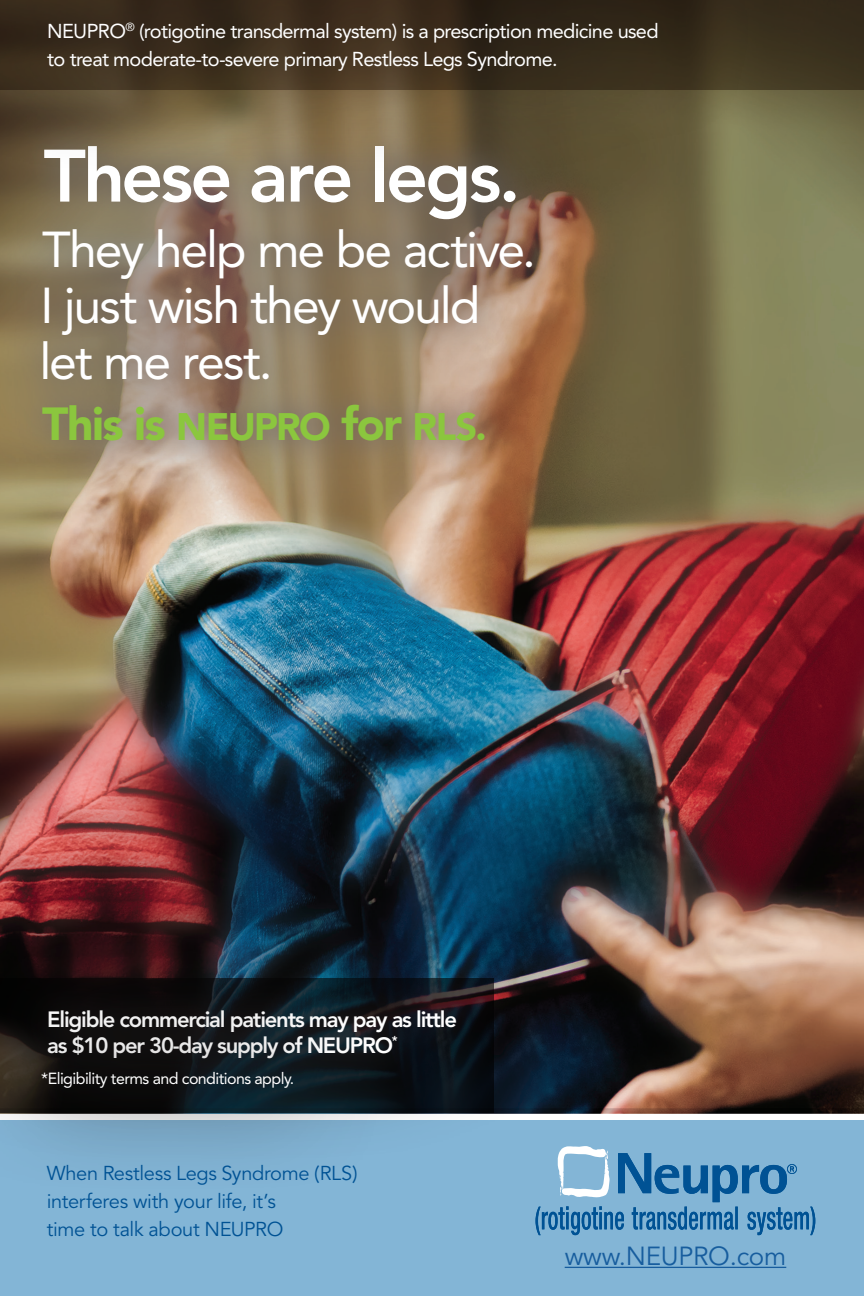
<style>
.page{position:relative;width:864px;height:1296px;background:#fff}
.page>*{position:absolute;margin:0;border:0;box-sizing:border-box;transform-origin:0 0}
.t1{font:800 73.4px "Avenir";letter-spacing:-.04em;color:#fff}
.t2{font:50px/56px "Avenir";letter-spacing:-.04em;color:#fff}
.t3{font:900 38px "Avenir";letter-spacing:-.04em;color:#8bc63e}
.t4{font:26px "Avenir";letter-spacing:-.01em;color:#175d9e}
.t5{font:800 22px/26px "Avenir";letter-spacing:-.055em;color:#fff}
.t6{font:20px/28px "Avenir";letter-spacing:-.035em;color:#fff}
.t7{font:20px/28px "Avenir";letter-spacing:-.015em;color:#005294}
.t8{font:16px "Avenir";letter-spacing:-.035em;color:#fff}
.s1{font-size:46px}
</style>
<div class="page">
<div style="left:0;top:1121px;width:864px;height:175px;background:#83b5d6"></div>
<img style="left:0;top:89px;width:864px;height:1024px">
<div style="left:0;top:42px;width:631px;height:507px;background:#6c6766;opacity:.69"></div>
<div style="left:0;top:903px;width:556px;height:261px;background:#231f20;opacity:.69"></div>
<div style="left:0;top:964px;width:393px;height:230px;background:#231f20;opacity:.69"></div>
<div style="left:0;top:0;width:864px;height:89px;background:#3a301d"></div>
<div style="left:0;top:0;width:759px;height:177px;background:#231f20;opacity:.69"></div>
<hr style="left:565px;top:1267px;width:221px;height:1px;background:#175d9e">
<svg style="left:536px;top:1146px;width:279px;height:89px"></svg>
<p class="t6" style="left:47px;top:17px;width:613px">NEUPRO<sup>®</sup> (rotigotine transdermal system) is a prescription medicine used to treat moderate-to-severe primary Restless Legs Syndrome.</p>
<p class="t1" style="left:44px;top:133px;width:478px">These are legs.</p>
<p class="t2" style="left:39px;top:222px;width:498px">They help me be active.<br>I just wish they would let me rest.</p>
<p class="t3" style="left:42px;top:404px;width:446px"><span class="s1">This is</span> NEUPRO <span class="s1">for</span> RLS.</p>
<p class="t5" style="left:47px;top:1006px;width:411px">Eligible commercial patients may pay as little as $10 per 30-day supply of NEUPRO<sup>*</sup></p>
<p class="t8" style="left:41px;top:1069px;width:255px">*Eligibility terms and conditions apply.</p>
<p class="t7" style="left:47px;top:1160px;width:313px">When Restless Legs Syndrome (RLS) interferes with your life, it’s<br>time to talk about NEUPRO</p>
<p class="t4" style="left:565px;top:1241px;width:223px">www.NEUPRO.com</p>
</div>
